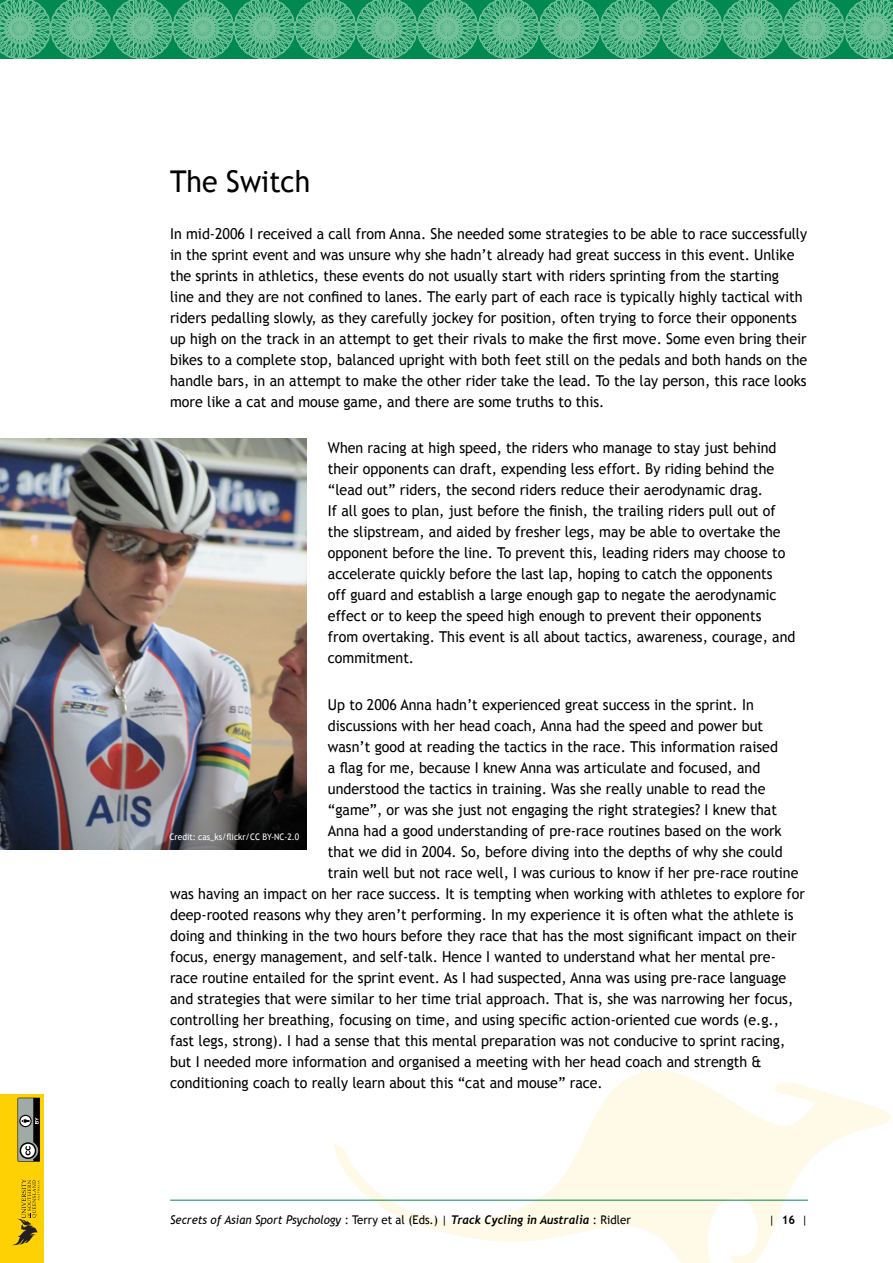
<style>
.page{position:relative;width:893px;height:1263px;background:#fff}
.page>*{position:absolute;margin:0;border:0;box-sizing:border-box;transform-origin:0 0}
.t1{font:30px "Trebuchet MS";color:#000;scale:.95 1}
.t2{font:15px/21px "Trebuchet MS";color:#000;scale:.95 1}
.t3{font:italic 12px "Trebuchet MS";color:#000;scale:.95 1}
.t4{font:12px "Trebuchet MS";color:#000;scale:.95 1}
.t5{font:9px "Trebuchet MS";color:#fff;scale:.93 1}
.s1{font-style:normal}
.s2{font-family:"Trebuchet";font-weight:700}
.s3{font-weight:700}
</style>
<div class="page">
<svg style="left:333px;top:1070px;width:558px;height:193px"></svg>
<hr style="left:170px;top:1200px;width:638px;height:1px;background:#008a52">
<div style="left:0;top:1094px;width:44px;height:169px;background:#fed105"></div>
<svg style="left:12px;top:1179px;width:28px;height:66px"></svg>
<svg style="left:18px;top:1098px;width:22px;height:63px"></svg>
<svg style="left:0;top:0;width:893px;height:59px;background:#43a97b"></svg>
<img style="left:0;top:439px;width:307px;height:410px">
<h1 class="t1" style="left:170px;top:164px;width:149px">The Switch</h1>
<p class="t2" style="left:170px;top:223px;width:672px">In mid-2006 I received a call from Anna. She needed some strategies to be able to race successfully in the sprint event and was unsure why she hadn’t already had great success in this event. Unlike the sprints in athletics, these events do not usually start with riders sprinting from the starting<br>line and they are not confined to lanes. The early part of each race is typically highly tactical with riders pedalling slowly, as they carefully jockey for position, often trying to force their opponents up high on the track in an attempt to get their rivals to make the first move. Some even bring their bikes to a complete stop, balanced upright with both feet still on the pedals and both hands on the handle bars, in an attempt to make the other rider take the lead. To the lay person, this race looks more like a cat and mouse game, and there are some truths to this.</p>
<p class="t2" style="left:328px;top:438px;width:494px">When racing at high speed, the riders who manage to stay just behind their opponents can draft, expending less effort. By riding behind the “lead out” riders, the second riders reduce their aerodynamic drag.<br>If all goes to plan, just before the finish, the trailing riders pull out of the slipstream, and aided by fresher legs, may be able to overtake the opponent before the line. To prevent this, leading riders may choose to accelerate quickly before the last lap, hoping to catch the opponents<br>off guard and establish a large enough gap to negate the aerodynamic effect or to keep the speed high enough to prevent their opponents from overtaking. This event is all about tactics, awareness, courage, and commitment.</p>
<p class="t2" style="left:328px;top:694px;width:450px">Up to 2006 Anna hadn’t experienced great success in the sprint. In</p>
<p class="t2" style="left:328px;top:715px;width:460px">discussions with her head coach, Anna had the speed and power but</p>
<p class="t2" style="left:328px;top:736px;width:475px">wasn’t good at reading the tactics in the race. This information raised</p>
<p class="t2" style="left:328px;top:757px;width:457px">a flag for me, because I knew Anna was articulate and focused, and</p>
<p class="t2" style="left:328px;top:778px;width:462px">understood the tactics in training. Was she really unable to read the</p>
<p class="t2" style="left:328px;top:799px;width:474px">“game”, or was she just not engaging the right strategies? I knew that</p>
<p class="t2" style="left:328px;top:820px;width:479px">Anna had a good understanding of pre-race routines based on the work</p>
<p class="t2" style="left:328px;top:841px;width:480px">that we did in 2004. So, before diving into the depths of why she could</p>
<p class="t2" style="left:328px;top:862px;width:497px">train well but not race well, I was curious to know if her pre-race routine</p>
<p class="t2" style="left:170px;top:883px;width:670px">was having an impact on her race success. It is tempting when working with athletes to explore for</p>
<p class="t2" style="left:170px;top:904px;width:658px">deep-rooted reasons why they aren’t performing. In my experience it is often what the athlete is</p>
<p class="t2" style="left:170px;top:925px;width:661px">doing and thinking in the two hours before they race that has the most significant impact on their</p>
<p class="t2" style="left:170px;top:946px;width:639px">focus, energy management, and self-talk. Hence I wanted to understand what her mental pre-</p>
<p class="t2" style="left:170px;top:967px;width:650px">race routine entailed for the sprint event. As I had suspected, Anna was using pre-race language</p>
<p class="t2" style="left:170px;top:988px;width:657px">and strategies that were similar to her time trial approach. That is, she was narrowing her focus,</p>
<p class="t2" style="left:170px;top:1009px;width:642px">controlling her breathing, focusing on time, and using specific action-oriented cue words (e.g.,</p>
<p class="t2" style="left:170px;top:1030px;width:649px">fast legs, strong). I had a sense that this mental preparation was not conducive to sprint racing,</p>
<p class="t2" style="left:170px;top:1051px;width:624px">but I needed more information and organised a meeting with her head coach and strength &amp;</p>
<p class="t2" style="left:170px;top:1072px;width:457px">conditioning coach to really learn about this “cat and mouse” race.</p>
<p class="t5" style="left:170px;top:831px;width:141px">Credit: cas_ks/flickr/CC BY-NC-2.0</p>
<p class="t3" style="left:170px;top:1212px;width:486px">Secrets of Asian Sport Psychology <span class="s1">: Terry et al (Eds.)</span> | <span class="s2">Track Cycling in Australia</span> <span class="s1">: Ridler</span></p>
<p class="t4" style="left:769px;top:1213px;width:43px">| <span class="s3">16</span> |</p>
</div>
